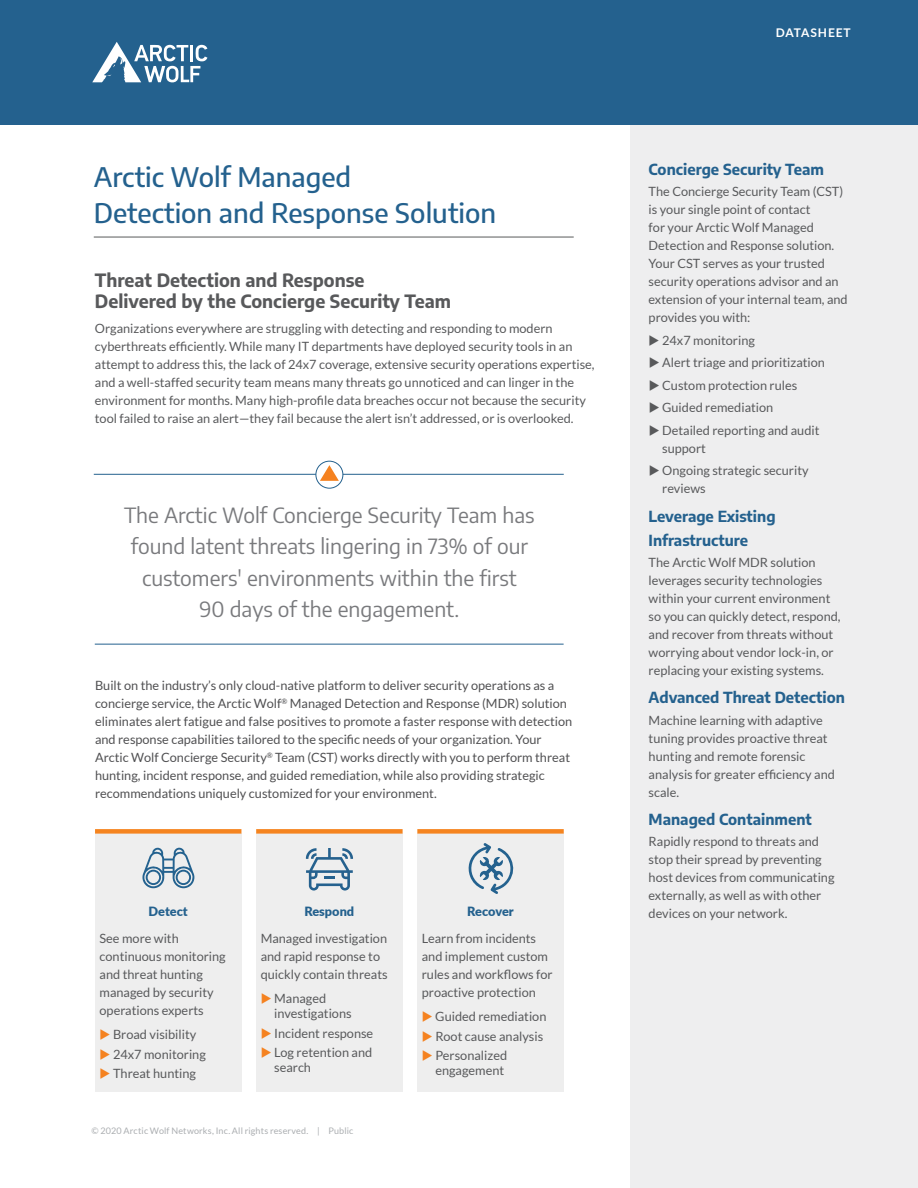
<style>
.page{position:relative;width:918px;height:1188px;background:#fff}
.page>*{position:absolute;margin:0;border:0;box-sizing:border-box;transform-origin:0 0}
.t1{font:500 27px/36px "Encode Sans";color:#24618e}
.t2{font:21px/31.5px "Encode Sans";color:#797a7d;text-align:center}
.t3{font:700 18px/21px "Encode Sans";color:#58595b}
.t4{font:700 15px/24px "Encode Sans";color:#24618e}
.t5{font:12.75px/18px "Lato";color:#58595b}
.t6{font:12.75px/18px "Lato";color:#505052}
.t7{font:900 12.75px "Lato";color:#24618e}
.t8{font:700 12px "Lato";letter-spacing:.075em;color:#fff}
.t9{font:9px "Lato";letter-spacing:.015em;color:#abaeb1}
</style>
<div class="page">
<div style="left:630px;top:124px;width:288px;height:1064px;background:#eeeeef"></div>
<div style="left:0;top:0;width:918px;height:124px;background:#24618e"></div>
<svg style="left:92px;top:42px;width:115px;height:40px"></svg>
<hr style="left:94px;top:237px;width:480px;height:1px;background:#585a5b">
<div style="left:95px;top:834px;width:146px;height:258px;background:#eee"></div>
<svg style="left:142px;top:848px;width:52px;height:41px"></svg>
<div style="left:256px;top:834px;width:147px;height:258px;background:#eee"></div>
<svg style="left:306px;top:848px;width:47px;height:43px"></svg>
<div style="left:417px;top:834px;width:147px;height:258px;background:#eee"></div>
<svg style="left:468px;top:843px;width:46px;height:51px"></svg>
<div style="left:95px;top:829px;width:146px;height:5px;background:#f5841f"></div>
<div style="left:256px;top:829px;width:147px;height:5px;background:#f5841f"></div>
<div style="left:417px;top:829px;width:147px;height:5px;background:#f5841f"></div>
<hr style="left:94px;top:474px;width:470px;height:1px;background:#24618e">
<hr style="left:95px;top:644px;width:469px;height:1px;background:#24618e">
<svg style="left:316px;top:461px;width:27px;height:27px"></svg>
<div style="left:316px;top:461px;width:27px;height:28px;border:1px solid #24618e;border-radius:50%"></div>
<svg style="left:320px;top:465px;width:19px;height:16px"></svg>
<h1 class="t1" style="left:94px;top:158px;width:404px">Arctic Wolf Managed<br>Detection and Response Solution</h1>
<h3 class="t3" style="left:95px;top:269px;width:358px">Threat Detection and Response<br>Delivered by the Concierge Security Team</h3>
<p class="t5" style="left:95px;top:319px;width:501px">Organizations everywhere are struggling with detecting and responding to modern cyberthreats efficiently. While many IT departments have deployed security tools in an attempt to address this, the lack of 24x7 coverage, extensive security operations expertise, and a well-staffed security team means many threats go unnoticed and can linger in the environment for months. Many high-profile data breaches occur not because the security tool failed to raise an alert—they fail because the alert isn’t addressed, or is overlooked.</p>
<h2 class="t2" style="left:124px;top:498px;width:412px">The Arctic Wolf Concierge Security Team has found latent threats lingering in 73% of our customers' environments within the first<br>90 days of the engagement.</h2>
<p class="t6" style="left:95px;top:676px;width:479px">Built on the industry’s only cloud-native platform to deliver security operations as a concierge service, the Arctic Wolf<sup>®</sup> Managed Detection and Response (MDR) solution eliminates alert fatigue and false positives to promote a faster response with detection and response capabilities tailored to the specific needs of your organization. Your Arctic Wolf Concierge Security<sup>®</sup> Team (CST) works directly with you to perform threat hunting, incident response, and guided remediation, while also providing strategic recommendations uniquely customized for your environment.</p>
<p class="t7" style="left:149px;top:902px;width:41px">Detect</p>
<p class="t5" style="left:100px;top:930px;width:128px">See more with continuous monitoring and threat hunting managed by security operations experts</p>
<p class="t5" style="left:113px;top:1025px;width:94px;line-height:19.5px">Broad visibility<br>24x7 monitoring<br>Threat hunting</p>
<p class="t7" style="left:304px;top:902px;width:51px">Respond</p>
<p class="t5" style="left:261px;top:930px;width:128px">Managed investigation and rapid response to quickly contain threats</p>
<p class="t5" style="left:274px;top:991px;width:79px;line-height:15px">Managed investigations</p>
<p class="t5" style="left:274px;top:1023px;width:101px;line-height:19.5px">Incident response<br>Log retention and</p>
<p class="t5" style="left:274px;top:1059px;width:38px">search</p>
<p class="t9" style="left:91px;top:1126px;width:264px">© 2020 Arctic Wolf Networks, Inc. All rights reserved. | Public</p>
<p class="t7" style="left:467px;top:902px;width:48px">Recover</p>
<p class="t5" style="left:422px;top:930px;width:132px">Learn from incidents and implement custom rules and workflows for proactive protection</p>
<p class="t5" style="left:435px;top:1007px;width:113px;line-height:19.5px">Guided remediation<br>Root cause analysis<br>Personalized</p>
<p class="t5" style="left:435px;top:1062px;width:70px">engagement</p>
<p class="t8" style="left:776px;top:24px;width:77px">DATASHEET</p>
<p class="t4" style="left:649px;top:156px;width:177px">Concierge Security Team</p>
<p class="t5" style="left:649px;top:183px;width:201px">The Concierge Security Team (CST) is your single point of contact<br>for your Arctic Wolf Managed<br>Detection and Response solution.<br>Your CST serves as your trusted security operations advisor and an extension of your internal team, and provides you with:</p>
<p class="t5" style="left:662px;top:329px;width:164px;line-height:22.5px">24x7 monitoring<br>Alert triage and prioritization<br>Custom protection rules<br>Guided remediation<br>Detailed reporting and audit</p>
<p class="t5" style="left:662px;top:437px;width:148px;line-height:22.5px">support<br>Ongoing strategic security</p>
<p class="t5" style="left:662px;top:480px;width:45px">reviews</p>
<p class="t4" style="left:649px;top:503px;width:128px">Leverage Existing<br>Infrastructure</p>
<p class="t5" style="left:649px;top:553px;width:193px">The Arctic Wolf MDR solution leverages security technologies within your current environment so you can quickly detect, respond, and recover from threats without worrying about vendor lock-in, or replacing your existing systems.</p>
<p class="t4" style="left:649px;top:685px;width:198px">Advanced Threat Detection</p>
<p class="t5" style="left:649px;top:711px;width:188px">Machine learning with adaptive tuning provides proactive threat hunting and remote forensic analysis for greater efficiency and scale.</p>
<p class="t4" style="left:649px;top:807px;width:165px">Managed Containment</p>
<p class="t5" style="left:649px;top:833px;width:187px">Rapidly respond to threats and stop their spread by preventing host devices from communicating externally, as well as with other devices on your network.</p>
</div>
